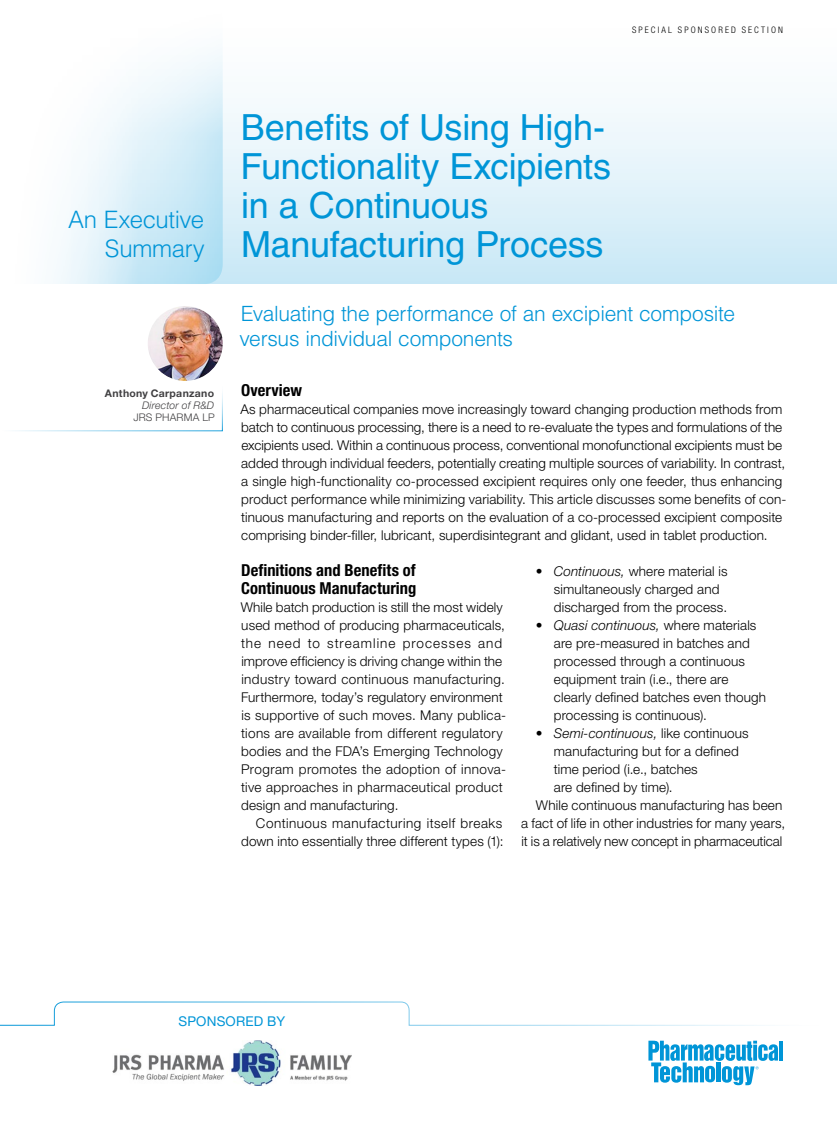
<style>
.page{position:relative;width:837px;height:1134px;background:#fff}
.page>*{position:absolute;margin:0;border:0;box-sizing:border-box;transform-origin:0 0}
.main_head{font:36px/39px "Helvetica LT Std";letter-spacing:-.005em;color:#0095d7}
.t1{font:300 24px/28.8px "Helvetica LT Std";letter-spacing:-.015em;color:#0095d7;text-align:right}
.main_subhead{font:300 21px/25.2px "Helvetica LT Std";letter-spacing:-.015em;color:#0095d7}
.subhead_a{font:700 condensed 16.5px/18px "Helvetica Neue LT Std";letter-spacing:.005em;color:#000}
.textnoindent{font:300 13.5px/18px "Helvetica Neue LT Std";letter-spacing:.01em;color:#000}
.text{font:300 13.5px/18px "Helvetica Neue LT Std";letter-spacing:.01em;color:#000}
.text-2{font:300 13.5px/18px "Helvetica Neue LT Std";letter-spacing:.03em;color:#000;text-align:right}
.t2{font:13.5px "Helvetica Neue LT Std";letter-spacing:.015em;color:#0095d7}
.mug_slug{font:700 10.5px/12px "Helvetica Neue LT Std";letter-spacing:.025em;color:#414042;text-align:right}
.t3{font:300 condensed 9px "Helvetica Neue LT Std";letter-spacing:.235em;color:#000}
.s1{font-weight:300;font-style:italic}
.s2{font-weight:300}
.s3{font-style:italic}
</style>
<div class="page">
<div style="left:0;top:0;width:837px;height:284px;background:linear-gradient(to bottom,#fff,#cce9f7)"></div>
<svg style="left:0;top:0;width:223px;height:284px"></svg>
<svg style="left:0;top:1001px;width:762px;height:85px"></svg>
<img style="left:148px;top:306px;width:75px;height:75px;border-radius:38px">
<hr style="left:779px;top:1041px;width:4px;height:20px;background:#0095d7">
<svg style="left:648px;top:1041px;width:130px;height:44px"></svg>
<img style="left:112px;top:1040px;width:239px;height:45px">
<p class="t3" style="left:632px;top:24px;width:152px">SPECIAL SPONSORED SECTION</p>
<h2 class="t1" style="left:68px;top:205px;width:138px">An Executive<br>Summary</h2>
<p class="mug_slug" style="left:105px;top:387px;width:111px">Anthony Carpanzano<br><span class="s1">Director of R&amp;D<br></span><span class="s2">JRS PHARMA LP</span></p>
<p class="main_head" style="left:241px;top:108px;width:372px">Benefits of Using High-<br>Functionality Excipients in a Continuous<br>Manufacturing Process</p>
<p class="main_subhead" style="left:239px;top:301px;width:497px">Evaluating the performance of an excipient composite versus individual components</p>
<p class="subhead_a" style="left:241px;top:381px;width:62px">Overview</p>
<p class="textnoindent" style="left:240px;top:400px;width:547px">As pharmaceutical companies move increasingly toward changing production methods from batch to continuous processing, there is a need to re-evaluate the types and formulations of the excipients used. Within a continuous process, conventional monofunctional excipients must be added through individual feeders, potentially creating multiple sources of variability. In contrast, a single high-functionality co-processed excipient requires only one feeder, thus enhancing product performance while minimizing variability. This article discusses some benefits of con&shy;tinuous manufacturing and reports on the evaluation of a co-processed excipient composite comprising binder-filler, lubricant, superdisintegrant and glidant, used in tablet production.</p>
<p class="subhead_a" style="left:241px;top:561px;width:177px">Definitions and Benefits of<br>Continuous Manufacturing</p>
<p class="textnoindent" style="left:241px;top:598px;width:267px">While batch production is still the most widely used method of producing pharmaceuticals, the need to streamline processes and improve efficiency is driving change within the industry toward continuous manufacturing.<br>Furthermore, today’s regulatory environment is supportive of such moves. Many publica&shy;tions are available from different regulatory bodies and the FDA’s Emerging Technology Program promotes the adoption of innova&shy;tive approaches in pharmaceutical product design and manufacturing.</p>
<p class="text-2" style="left:241px;top:814px;width:264px">Continuous manufacturing itself breaks down into essentially three different types (1):</p>
<p class="textnoindent" style="left:554px;top:562px;width:175px;text-indent:-18px">• <span class="s3">Continuous,</span> where material is simultaneously charged and discharged from the process.</p>
<p class="textnoindent" style="left:554px;top:616px;width:214px;text-indent:-18px">• <span class="s3">Quasi continuous,</span> where materials are pre-measured in batches and processed through a continuous equipment train (i.e., there are clearly defined batches even though processing is continuous).</p>
<p class="textnoindent" style="left:554px;top:724px;width:196px;text-indent:-18px">• <span class="s3">Semi-continuous,</span> like continuous manufacturing but for a defined time period (i.e., batches<br>are defined by time).</p>
<p class="text" style="left:521px;top:796px;width:265px;text-indent:15px">While continuous manufacturing has been a fact of life in other industries for many years, it is a relatively new concept in pharmaceutical</p>
<p class="t2" style="left:178px;top:1013px;width:108px">SPONSORED BY</p>
</div>
